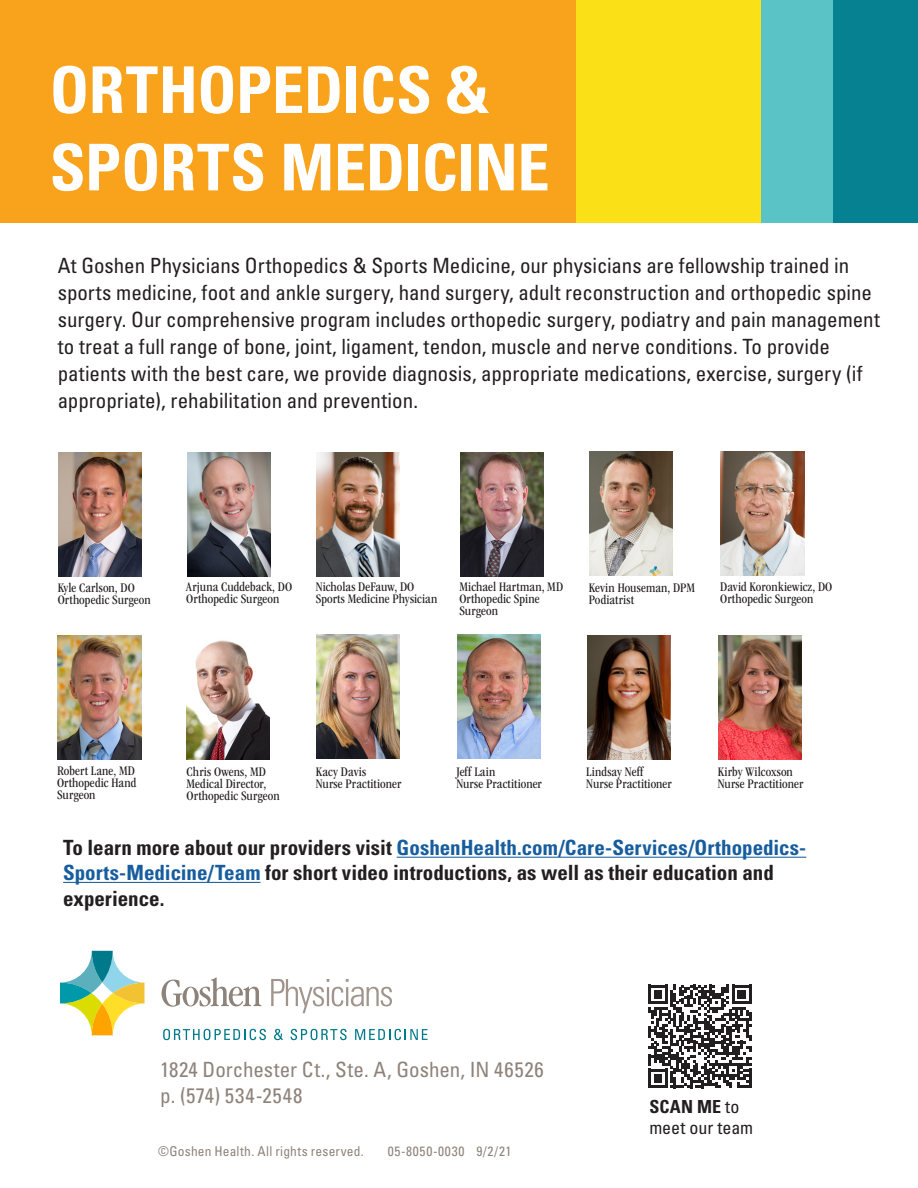
<style>
.page{position:relative;width:918px;height:1188px;background:#fff}
.page>*{position:absolute;margin:0;border:0;box-sizing:border-box;transform-origin:0 0}
.t1{font:700 condensed 64.5px/77.4px "Univers LT Std";letter-spacing:-.005em;color:#fff}
.t2{font:condensed 21px/27px "Univers LT Std";color:#231f20}
.t3{font:700 condensed 21px/25.2px "Univers LT Std";color:#231f20}
.t4{font:condensed 21px "Univers LT Std";letter-spacing:.01em;color:#8e837a}
.t5{font:condensed 21px "Univers LT Std";letter-spacing:.045em;color:#8e837a}
.t6{font:condensed 18px/21.6px "Univers LT Std";letter-spacing:-.005em;color:#231f20}
.t7{font:condensed 13.5px/12px "ITC Garamond Std";letter-spacing:.01em;color:#231f20}
.Normal__Web{font:condensed 13.5px "Univers LT Std";letter-spacing:.02em;color:#8e837a}
.Normal__Web-2{font:condensed 13.5px "Univers LT Std";letter-spacing:.055em;color:#8e837a}
.s1{color:#175d9e}
.s2{font-weight:700}
</style>
<div class="page">
<div style="left:0;top:0;width:576px;height:223px;background:#f9a21c"></div>
<div style="left:576px;top:0;width:186px;height:223px;background:#fae117"></div>
<div style="left:762px;top:0;width:71px;height:223px;background:#5ac3c5"></div>
<div style="left:833px;top:0;width:85px;height:223px;background:#058191"></div>
<svg style="left:60px;top:950px;width:85px;height:86px"></svg>
<svg style="left:162px;top:977px;width:99px;height:30px"></svg>
<svg style="left:271px;top:979px;width:121px;height:34px"></svg>
<svg style="left:163px;top:1029px;width:103px;height:11px"></svg>
<svg style="left:274px;top:1029px;width:9px;height:11px"></svg>
<svg style="left:291px;top:1029px;width:56px;height:11px"></svg>
<svg style="left:355px;top:1029px;width:73px;height:11px"></svg>
<img style="left:187px;top:452px;width:83px;height:124px">
<img style="left:317px;top:452px;width:83px;height:124px">
<img style="left:460px;top:452px;width:83px;height:124px">
<img style="left:589px;top:451px;width:84px;height:124px">
<img style="left:721px;top:451px;width:83px;height:124px">
<img style="left:186px;top:640px;width:84px;height:120px">
<img style="left:587px;top:636px;width:83px;height:124px">
<img style="left:719px;top:636px;width:83px;height:124px">
<hr style="left:397px;top:857px;width:409px;height:1px;background:#175d9e">
<hr style="left:63px;top:882px;width:198px;height:1px;background:#175d9e">
<img style="left:58px;top:635px;width:83px;height:125px">
<img style="left:317px;top:635px;width:83px;height:124px">
<svg style="left:648px;top:985px;width:104px;height:103px"></svg>
<hr style="left:749px;top:1069px;width:3px;height:19px;background:#231f20">
<img style="left:457px;top:635px;width:83px;height:124px">
<img style="left:58px;top:453px;width:84px;height:124px">
<p class="t1" style="left:50px;top:51px;width:501px">ORTHOPEDICS &amp;<br>SPORTS MEDICINE</p>
<p class="t2" style="left:58px;top:252px;width:824px">At Goshen Physicians Orthopedics &amp; Sports Medicine, our physicians are fellowship trained in sports medicine, foot and ankle surgery, hand surgery, adult reconstruction and orthopedic spine surgery. Our comprehensive program includes orthopedic surgery, podiatry and pain management to treat a full range of bone, joint, ligament, tendon, muscle and nerve conditions. To provide patients with the best care, we provide diagnosis, appropriate medications, exercise, surgery (if appropriate), rehabilitation and prevention.</p>
<p class="t7" style="left:58px;top:582px;width:79px">Kyle Carlson, DO</p>
<p class="t7" style="left:58px;top:594px;width:95px">Orthopedic Surgeon</p>
<p class="t7" style="left:186px;top:581px;width:107px">Arjuna Cuddeback, DO</p>
<p class="t7" style="left:186px;top:593px;width:95px">Orthopedic Surgeon</p>
<p class="t7" style="left:316px;top:581px;width:100px">Nicholas DeFauw, DO</p>
<p class="t7" style="left:316px;top:593px;width:123px">Sports Medicine Physician</p>
<p class="t7" style="left:589px;top:582px;width:108px">Kevin Houseman, DPM<br>Podiatrist</p>
<p class="t7" style="left:459px;top:581px;width:105px">Michael Hartman, MD<br>Orthopedic Spine</p>
<p class="t7" style="left:459px;top:605px;width:40px">Surgeon</p>
<p class="t7" style="left:720px;top:581px;width:114px">David Koronkiewicz, DO</p>
<p class="t7" style="left:720px;top:593px;width:95px">Orthopedic Surgeon</p>
<p class="t7" style="left:57px;top:764px;width:80px">Robert Lane, MD</p>
<p class="t7" style="left:57px;top:776px;width:81px">Orthopedic Hand<br>Surgeon</p>
<p class="t7" style="left:187px;top:765px;width:81px">Chris Owens, MD</p>
<p class="t7" style="left:187px;top:777px;width:81px">Medical Director,</p>
<p class="t7" style="left:187px;top:789px;width:95px">Orthopedic Surgeon</p>
<p class="t7" style="left:316px;top:766px;width:52px">Kacy Davis</p>
<p class="t7" style="left:316px;top:778px;width:87px">Nurse Practitioner</p>
<p class="t7" style="left:456px;top:766px;width:41px">Jeff Lain</p>
<p class="t7" style="left:456px;top:778px;width:87px">Nurse Practitioner</p>
<p class="t7" style="left:586px;top:765px;width:59px">Lindsay Neff</p>
<p class="t7" style="left:586px;top:777px;width:87px">Nurse Practitioner</p>
<p class="t7" style="left:718px;top:765px;width:77px">Kirby Wilcoxson</p>
<p class="t7" style="left:718px;top:777px;width:87px">Nurse Practitioner</p>
<p class="t3" style="left:63px;top:835px;width:745px">To learn more about our providers visit <span class="s1">GoshenHealth.com/Care-Services/Orthopedics-<br>Sports-Medicine/Team</span> for short video introductions, as well as their education and experience.</p>
<p class="t4" style="left:160px;top:1057px;width:385px">1824 Dorchester Ct., Ste. A, Goshen, IN 46526</p>
<p class="t5" style="left:160px;top:1082px;width:144px">p. (574) 534-2548</p>
<p class="Normal__Web" style="left:158px;top:1142px;width:207px">©Goshen Health. All rights reserved.</p>
<p class="Normal__Web-2" style="left:388px;top:1142px;width:125px">05-8050-0030 9/2/21</p>
<p class="t6" style="left:649px;top:1095px;width:105px"><span class="s2">SCAN ME</span> to meet our team</p>
</div>
